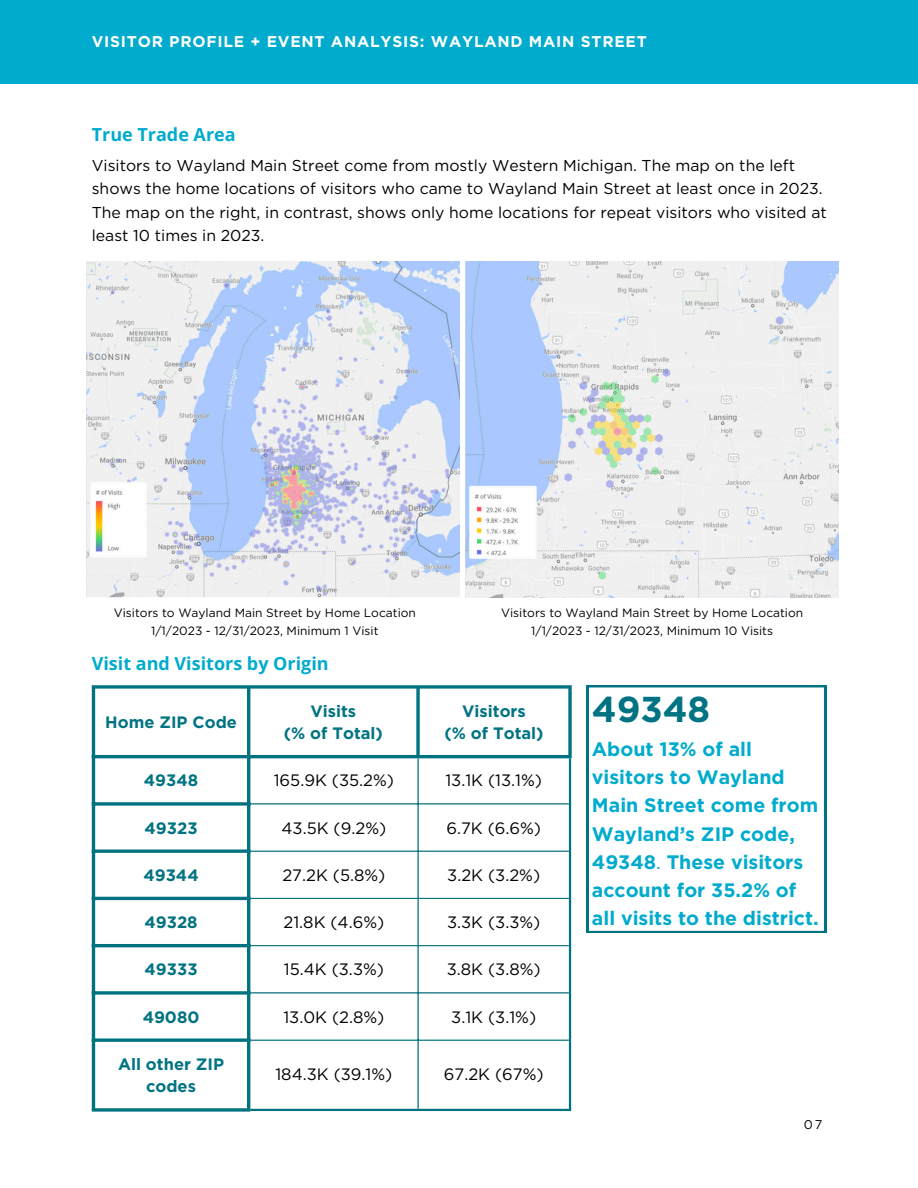
<style>
.page{position:relative;width:918px;height:1188px;background:#fff}
.page>*{position:absolute;margin:0;border:0;box-sizing:border-box;transform-origin:0 0}
.t1{font:700 36px "Gotham";color:#007382}
.t2{font:700 19.5px/28.2px "Gotham";color:#00abcd}
.t3{font:700 18px "Open Sans";color:#00abcd}
.t4{font:16.5px "Gotham";color:#000}
.t5{font:700 16.5px/22.5px "Gotham";color:#007382;text-align:center}
.t6{font:15.75px/23.7px "Gotham";color:#000001}
.t7{font:700 15.6px "Gotham";letter-spacing:.05em;color:#fff}
.t8{font:12.75px "Gotham";color:#000001}
.t9{font:12px "Gotham";color:#000}
.s1{font-weight:400}
</style>
<div class="page">
<div style="left:0;top:0;width:918px;height:84px;background:#00abcd"></div>
<img style="left:87px;top:261px;width:372px;height:337px">
<img style="left:465px;top:261px;width:374px;height:337px">
<svg style="left:587px;top:685px;width:239px;height:248px"></svg>
<hr style="left:417px;top:758px;width:2px;height:351px;background:#007382">
<hr style="left:250px;top:803px;width:319px;height:1px;background:#007382">
<hr style="left:250px;top:851px;width:319px;height:1px;background:#007382">
<hr style="left:250px;top:898px;width:319px;height:1px;background:#007382">
<hr style="left:250px;top:945px;width:319px;height:1px;background:#007382">
<hr style="left:250px;top:992px;width:319px;height:1px;background:#007382">
<hr style="left:250px;top:1040px;width:319px;height:1px;background:#007382">
<hr style="left:569px;top:758px;width:2px;height:351px;background:#007382">
<hr style="left:250px;top:1109px;width:321px;height:2px;background:#007382">
<hr style="left:92px;top:689px;width:3px;height:419px;background:#007382">
<hr style="left:247px;top:689px;width:3px;height:419px;background:#007382">
<svg style="left:416px;top:689px;width:4px;height:66px"></svg>
<svg style="left:568px;top:689px;width:4px;height:66px"></svg>
<svg style="left:92px;top:685px;width:480px;height:4px;fill:#007382"></svg>
<hr style="left:92px;top:755px;width:480px;height:3px;background:#007382">
<svg style="left:95px;top:802px;width:152px;height:4px"></svg>
<svg style="left:95px;top:849px;width:152px;height:4px"></svg>
<hr style="left:92px;top:897px;width:158px;height:3px;background:#007382">
<hr style="left:92px;top:944px;width:158px;height:3px;background:#007382">
<svg style="left:95px;top:991px;width:152px;height:4px"></svg>
<svg style="left:95px;top:1038px;width:152px;height:4px"></svg>
<svg style="left:92px;top:1108px;width:158px;height:4px"></svg>
<h4 class="t7" style="left:92px;top:32px;width:557px">VISITOR PROFILE + EVENT ANALYSIS: WAYLAND MAIN STREET</h4>
<h1 class="t3" style="left:92px;top:122px;width:145px">True Trade Area</h1>
<p class="t6" style="left:92px;top:153px;width:737px">Visitors to Wayland Main Street come from mostly Western Michigan. The map on the left shows the home locations of visitors who came to Wayland Main Street at least once in 2023.<br>The map on the right, in contrast, shows only home locations for repeat visitors who visited at least 10 times in 2023.</p>
<p class="t9" style="left:114px;top:605px;width:304px">Visitors to Wayland Main Street by Home Location</p>
<p class="t9" style="left:151px;top:623px;width:229px">1/1/2023 - 12/31/2023, Minimum 1 Visit</p>
<p class="t3" style="left:92px;top:651px;width:238px">Visit and Visitors by Origin</p>
<p class="t9" style="left:501px;top:605px;width:304px">Visitors to Wayland Main Street by Home Location</p>
<p class="t9" style="left:531px;top:623px;width:243px">1/1/2023 - 12/31/2023, Minimum 10 Visits</p>
<p class="t5" style="left:105px;top:711px;width:133px">Home ZIP Code</p>
<p class="t5" style="left:310px;top:700px;width:47px">Visits</p>
<p class="t5" style="left:284px;top:722px;width:101px">(% of Total)</p>
<p class="t5" style="left:462px;top:700px;width:65px">Visitors</p>
<p class="t5" style="left:444px;top:722px;width:101px">(% of Total)</p>
<p class="t5" style="left:144px;top:769px;width:56px">49348</p>
<p class="t4" style="left:274px;top:771px;width:122px">165.9K (35.2%)</p>
<p class="t4" style="left:445px;top:771px;width:98px">13.1K (13.1%)</p>
<p class="t5" style="left:145px;top:817px;width:55px">49323</p>
<p class="t4" style="left:282px;top:818px;width:106px">43.5K (9.2%)</p>
<p class="t4" style="left:446px;top:818px;width:96px">6.7K (6.6%)</p>
<p class="t5" style="left:143px;top:864px;width:57px">49344</p>
<p class="t4" style="left:282px;top:865px;width:104px">27.2K (5.8%)</p>
<p class="t4" style="left:447px;top:865px;width:94px">3.2K (3.2%)</p>
<p class="t5" style="left:144px;top:911px;width:55px">49328</p>
<p class="t4" style="left:284px;top:912px;width:102px">21.8K (4.6%)</p>
<p class="t4" style="left:447px;top:912px;width:95px">3.3K (3.3%)</p>
<p class="t5" style="left:145px;top:958px;width:54px">49333</p>
<p class="t4" style="left:284px;top:960px;width:102px">15.4K (3.3%)</p>
<p class="t4" style="left:447px;top:960px;width:95px">3.8K (3.8%)</p>
<p class="t5" style="left:143px;top:1006px;width:58px">49080</p>
<p class="t4" style="left:283px;top:1007px;width:102px">13.0K (2.8%)</p>
<p class="t4" style="left:451px;top:1007px;width:86px">3.1K (3.1%)</p>
<p class="t5" style="left:118px;top:1053px;width:108px">All other ZIP codes</p>
<p class="t4" style="left:275px;top:1064px;width:119px">184.3K (39.1%)</p>
<h2 class="t4" style="left:444px;top:1064px;width:101px">67.2K (67%)</h2>
<p class="t1" style="left:592px;top:688px;width:120px">49348</p>
<p class="t2" style="left:592px;top:735px;width:228px">About 13% of all visitors to Wayland<br>Main Street come from<br>Wayland’s ZIP code,<br>49348<span class="s1">.</span> These visitors account for 35.2% of all visits to the district.</p>
<p class="t8" style="left:804px;top:1117px;width:20px">07</p>
</div>
